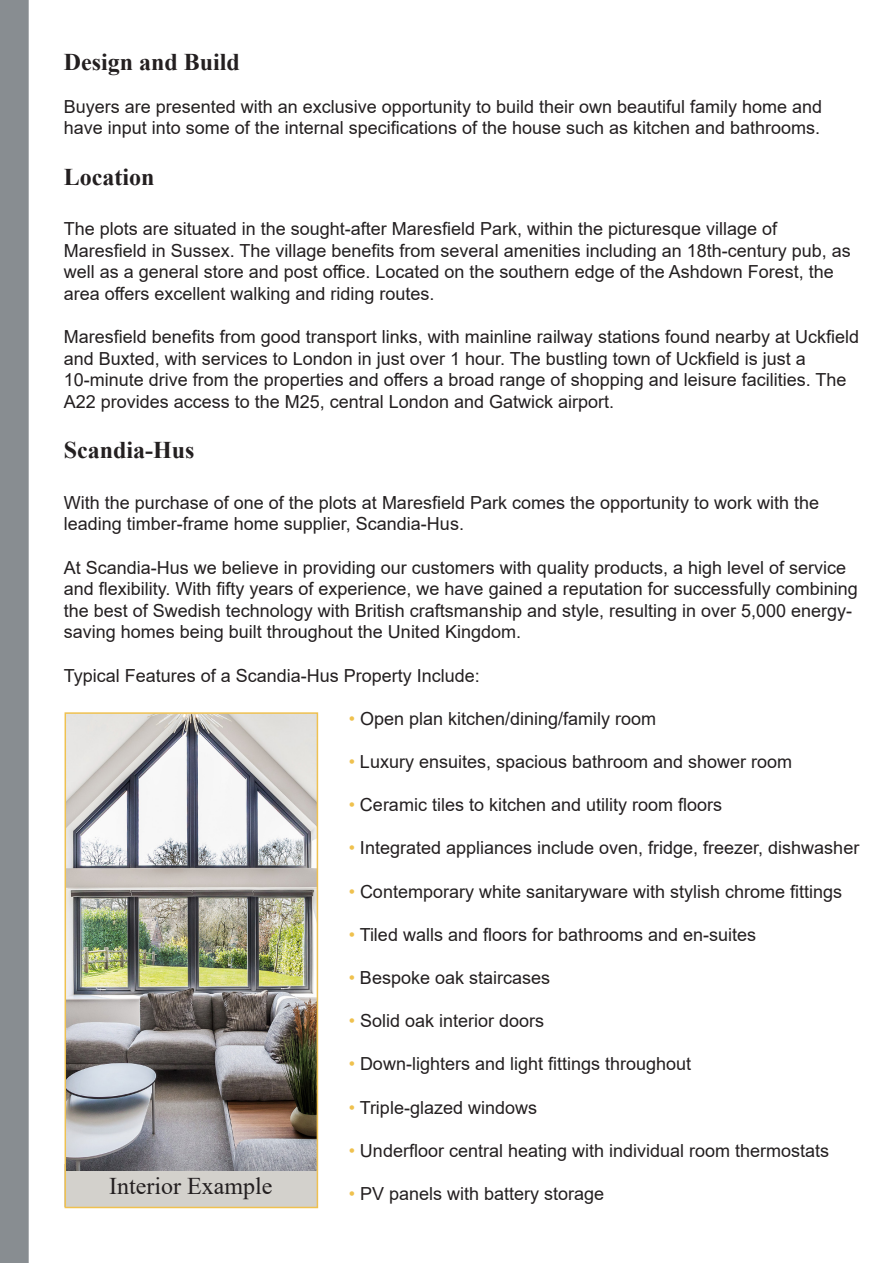
<style>
.page{position:relative;width:893px;height:1263px;background:#fff}
.page>*{position:absolute;margin:0;border:0;box-sizing:border-box;transform-origin:0 0}
.t1{font:700 24px "Times New Roman";color:#231f20}
.t2{font:24px "Times New Roman";color:#231f20}
.t3{font:18px/21.6px "Arial";color:#231f20}
.s1{color:#efc14e}
</style>
<div class="page">
<div style="left:1px;top:1px;width:27px;height:1261px;background:#888d91"></div>
<div style="left:0;top:0;width:29px;height:1263px;border:2px solid #888d91"></div>
<div style="left:65px;top:1164px;width:252px;height:43px;background:#d3d1cc"></div>
<img style="left:68px;top:715px;width:247px;height:456px">
<div style="left:65px;top:712px;width:253px;height:496px;border:2px solid #efc150"></div>
<p class="t1" style="left:64px;top:44px;width:178px">Design and Build</p>
<p class="t3" style="left:64px;top:95px;width:760px">Buyers are presented with an exclusive opportunity to build their own beautiful family home and have input into some of the internal specifications of the house such as kitchen and bathrooms.</p>
<p class="t1" style="left:64px;top:159px;width:92px">Location</p>
<p class="t3" style="left:64px;top:218px;width:789px">The plots are situated in the sought-after Maresfield Park, within the picturesque village of Maresfield in Sussex. The village benefits from several amenities including an 18th-century pub, as well as a general store and post office. Located on the southern edge of the Ashdown Forest, the area offers excellent walking and riding routes.</p>
<p class="t3" style="left:64px;top:326px;width:797px">Maresfield benefits from good transport links, with mainline railway stations found nearby at Uckfield and Buxted, with services to London in just over 1 hour. The bustling town of Uckfield is just a 10-minute drive from the properties and offers a broad range of shopping and leisure facilities. The A22 provides access to the M25, central London and Gatwick airport.</p>
<p class="t1" style="left:64px;top:433px;width:132px">Scandia-Hus</p>
<p class="t3" style="left:64px;top:491px;width:757px">With the purchase of one of the plots at Maresfield Park comes the opportunity to work with the leading timber-frame home supplier, Scandia-Hus.</p>
<p class="t3" style="left:64px;top:556px;width:796px">At Scandia-Hus we believe in providing our customers with quality products, a high level of service and flexibility. With fifty years of experience, we have gained a reputation for successfully combining the best of Swedish technology with British craftsmanship and style, resulting in over 5,000 energy&shy;saving homes being built throughout the United Kingdom.</p>
<p class="t3" style="left:64px;top:664px;width:418px">Typical Features of a Scandia-Hus Property Include:</p>
<p class="t3" style="left:349px;top:707px;width:309px"><span class="s1">•</span> Open plan kitchen/dining/family room</p>
<p class="t3" style="left:349px;top:751px;width:445px"><span class="s1">•</span> Luxury ensuites, spacious bathroom and shower room</p>
<p class="t3" style="left:349px;top:794px;width:375px"><span class="s1">•</span> Ceramic tiles to kitchen and utility room floors</p>
<p class="t3" style="left:349px;top:837px;width:512px"><span class="s1">•</span> Integrated appliances include oven, fridge, freezer, dishwasher</p>
<p class="t3" style="left:349px;top:880px;width:495px"><span class="s1">•</span> Contemporary white sanitaryware with stylish chrome fittings</p>
<p class="t3" style="left:349px;top:923px;width:409px"><span class="s1">•</span> Tiled walls and floors for bathrooms and en-suites</p>
<p class="t3" style="left:349px;top:967px;width:203px"><span class="s1">•</span> Bespoke oak staircases</p>
<p class="t3" style="left:349px;top:1010px;width:197px"><span class="s1">•</span> Solid oak interior doors</p>
<p class="t3" style="left:349px;top:1053px;width:344px"><span class="s1">•</span> Down-lighters and light fittings throughout</p>
<p class="t3" style="left:349px;top:1096px;width:190px"><span class="s1">•</span> Triple-glazed windows</p>
<p class="t3" style="left:349px;top:1139px;width:482px"><span class="s1">•</span> Underfloor central heating with individual room thermostats</p>
<p class="t3" style="left:349px;top:1183px;width:257px"><span class="s1">•</span> PV panels with battery storage</p>
<p class="t2" style="left:109px;top:1169px;width:165px">Interior Example</p>
</div>
